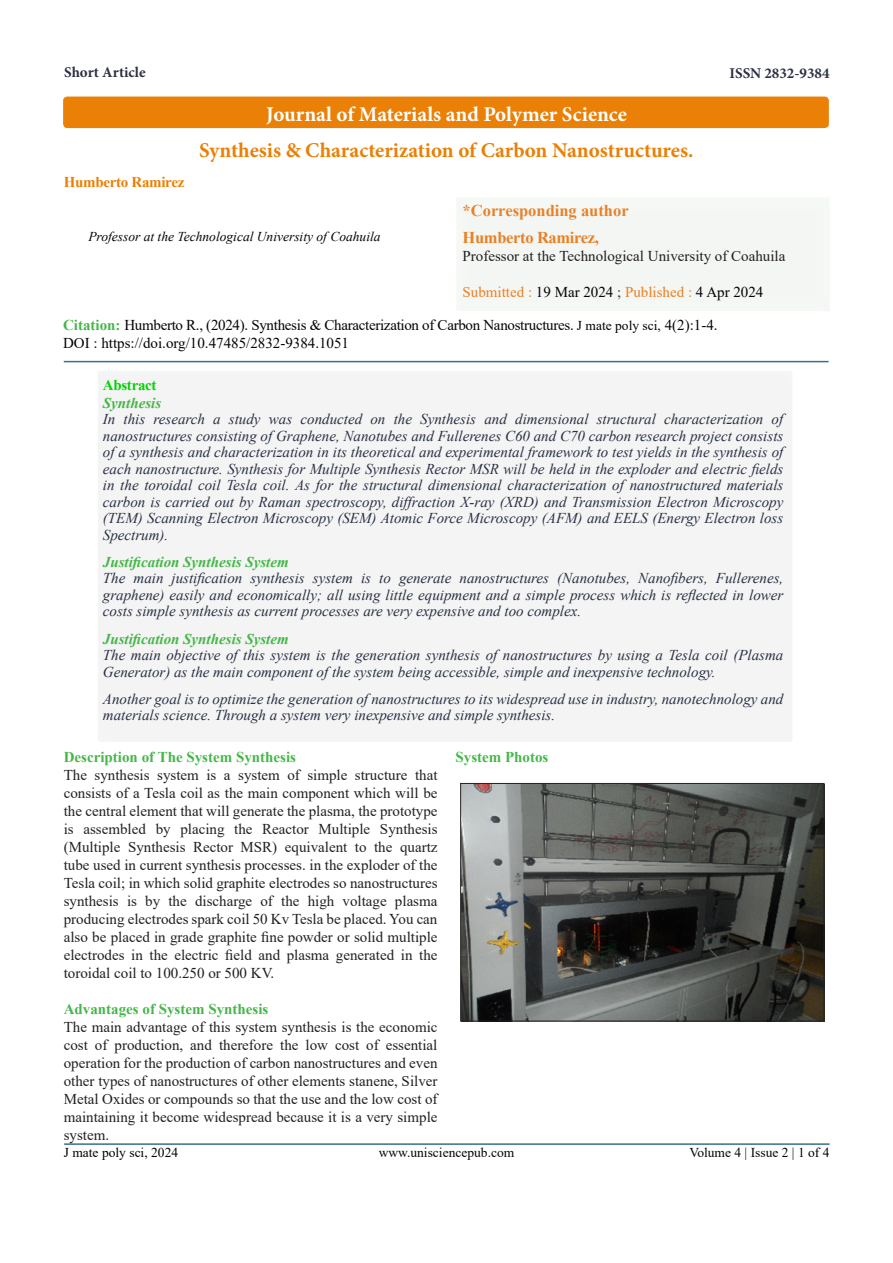
<style>
.page{position:relative;width:893px;height:1263px;background:#fff}
.page>*{position:absolute;margin:0;border:0;box-sizing:border-box;transform-origin:0 0}
.BODY{font:700 21px "Minion Pro";color:#ea8005}
.t1{font:700 21px "Minion Pro";color:#fff}
.t2{font:700 16.5px "Times New Roman";color:#ea8023}
.t3{font:700 16.5px "Times New Roman";letter-spacing:-.02em;color:#ea8023}
.BODY-2{font:italic 15px/16.5px "Times New Roman";color:#283043;text-align:justify}
.t4{font:15px/18px "Times New Roman";color:#231f20;text-align:justify}
.t5{font:15px/18px "Times New Roman";letter-spacing:-.02em;color:#040503}
.t6{font:700 15px "Times New Roman";color:#45b749}
.ABSTRACT{font:italic 700 15px "Times New Roman";color:#45b749}
.t7{font:15px "Times New Roman";color:#ea8023}
.BODY-3{font:700 15px "Minion Pro";color:#2b3143}
.BODY-4{font:700 15px "Times New Roman";letter-spacing:-.02em;color:#ea8005}
.ABSTRACT-2{font:700 15px "Times New Roman";letter-spacing:-.02em;color:#03d304}
.t8{font:italic 13.5px "Times New Roman";color:#040503}
.t9{font:13.5px "Times New Roman";color:#040503}
.t10{font:13.5px "Times New Roman";color:#000}
.s1{color:#040503}
.s2{color:#283043}
.s3{font-weight:700;color:#45b749}
.s4{font-size:13.5px;color:#000}
.s5{color:#000}
</style>
<div class="page">
<div style="left:452px;top:191px;width:379px;height:122px;background:#f4f6f4"></div>
<div style="left:63px;top:97px;width:766px;height:31px;background:#ea8005;border-radius:4px"></div>
<hr style="left:64px;top:361px;width:765px;height:1px;background:#33718f">
<hr style="left:64px;top:1143px;width:766px;height:2px;background:#33718f">
<div style="left:94px;top:365px;width:700px;height:378px;background:#f4f4f4"></div>
<img style="left:462px;top:785px;width:360px;height:234px">
<div style="left:460px;top:783px;width:364px;height:238px;border:1px solid #231f20"></div>
<p class="BODY-3" style="left:64px;top:62px;width:83px">Short Article</p>
<p class="BODY-4" style="left:64px;top:171px;width:122px">Humberto Ramirez</p>
<p class="t1" style="left:266px;top:99px;width:362px">Journal of Materials and Polymer Science</p>
<p class="BODY" style="left:199px;top:135px;width:496px">Synthesis &amp; Characterization of Carbon Nanostructures.</p>
<p class="BODY-3" style="left:729px;top:63px;width:102px">ISSN 2832-9384</p>
<p class="t8" style="left:88px;top:227px;width:294px">Professor at the Technological University of Coahuila</p>
<p class="t2" style="left:463px;top:199px;width:168px">*Corresponding author</p>
<p class="t3" style="left:463px;top:226px;width:138px">Humberto Ramirez,</p>
<p class="t4" style="left:463px;top:247px;width:324px">Professor at the Technological University of Coahuila</p>
<p class="t7" style="left:463px;top:282px;width:302px">Submitted : <span class="s1">19 Mar 2024</span> <span class="s2">;</span> Published : <span class="s1">4 Apr 2024</span></p>
<p class="t5" style="left:63px;top:316px;width:656px"><span class="s3">Citation:</span> Humberto R., (2024). Synthesis &amp; Characterization of Carbon Nanostructures. <span class="s4">J mate poly sci,</span> 4(2):1-4.<br>DOI : https://doi.org/10.47485/2832-9384.1051</p>
<p class="ABSTRACT-2" style="left:103px;top:374px;width:55px">Abstract</p>
<p class="ABSTRACT" style="left:103px;top:392px;width:60px">Synthesis</p>
<p class="BODY-2" style="left:103px;top:411px;width:682px">In this research a study was conducted on the Synthesis and dimensional structural characterization of nanostructures consisting of Graphene, Nanotubes and Fullerenes C60 and C70 carbon research project consists of a synthesis and characterization in its theoretical and experimental framework to test yields in the synthesis of each nanostructure. Synthesis for Multiple Synthesis Rector MSR will be held in the exploder and electric fields in the toroidal coil Tesla coil. As for the structural dimensional characterization of nanostructured materials carbon is carried out by Raman spectroscopy, diffraction X-ray (XRD) and Transmission Electron Microscopy (TEM) Scanning Electron Microscopy (SEM) Atomic Force Microscopy (AFM) and EELS (Energy Electron loss Spectrum).</p>
<p class="ABSTRACT" style="left:103px;top:551px;width:187px">Justification Synthesis System</p>
<p class="BODY-2" style="left:103px;top:570px;width:682px">The main justification synthesis system is to generate nanostructures (Nanotubes, Nanofibers, Fullerenes, graphene) easily and economically; all using little equipment and a simple process which is reflected in lower costs simple synthesis as current processes are very expensive and too complex.</p>
<p class="ABSTRACT" style="left:103px;top:628px;width:187px">Justification Synthesis System</p>
<p class="BODY-2" style="left:103px;top:646px;width:682px">The main objective of this system is the generation synthesis of nanostructures by using a Tesla coil (Plasma<br>Generator) as the main component of the system being accessible, simple and inexpensive technology.</p>
<p class="BODY-2" style="left:103px;top:690px;width:682px">Another goal is to optimize the generation of nanostructures to its widespread use in industry, nanotechnology and materials science. Through a system very inexpensive and simple synthesis.</p>
<p class="t6" style="left:64px;top:746px;width:234px">Description of The System Synthesis</p>
<p class="t4" style="left:64px;top:766px;width:375px">The synthesis system is a system of simple structure that consists of a Tesla coil as the main component which will be the central element that will generate the plasma, the prototype is assembled by placing the Reactor Multiple Synthesis (Multiple Synthesis Rector MSR) equivalent to the quartz tube used in current synthesis processes. in the exploder of the Tesla coil; in which solid graphite electrodes so nanostructures synthesis is by the discharge of the high voltage plasma producing electrodes spark coil 50 Kv Tesla be placed. You can also be placed in grade graphite fine powder or solid multiple electrodes in the electric field and plasma generated in the toroidal coil to 100.250 or 500 KV.</p>
<p class="t6" style="left:64px;top:998px;width:206px">Advantages of System Synthesis</p>
<p class="t4" style="left:64px;top:1018px;width:375px">The main advantage of this system synthesis is the economic cost of production, and therefore the low cost of essential operation for the production of carbon nanostructures and even other types of nanostructures of other elements stanene, Silver Metal Oxides or compounds so that the use and the low cost of maintaining it become widespread because it is a very simple system.</p>
<p class="t6" style="left:455px;top:746px;width:94px">System Photos</p>
<p class="t10" style="left:64px;top:1143px;width:116px">J mate poly sci, 2024</p>
<p class="t9" style="left:379px;top:1143px;width:137px">www.unisciencepub.com</p>
<p class="t9" style="left:689px;top:1143px;width:142px">Volume 4 | Issue 2 <span class="s5">| 1 of 4</span></p>
</div>
